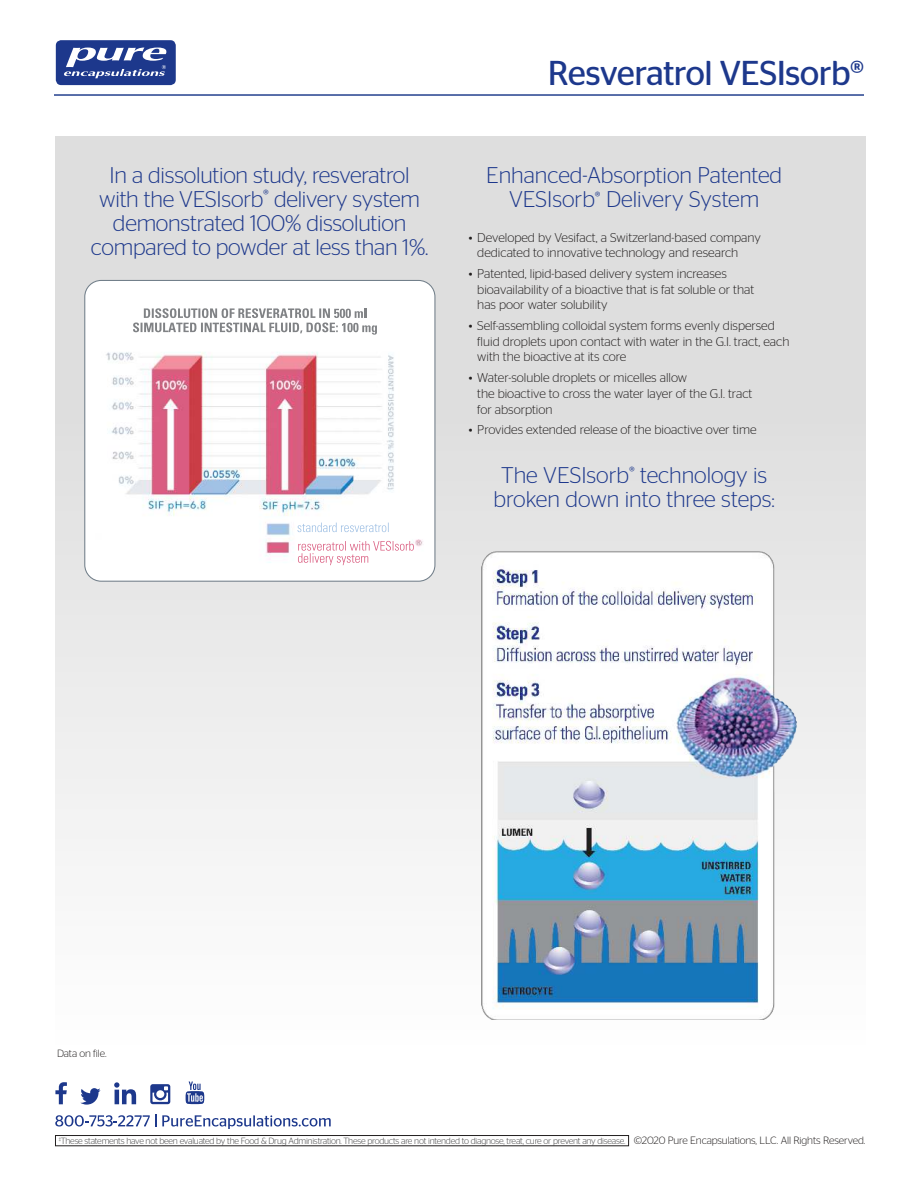
<style>
.page{position:relative;width:918px;height:1188px;background:#fff}
.page>*{position:absolute;margin:0;border:0;box-sizing:border-box;transform-origin:0 0}
.t1{font:34.5px "Stag Sans";letter-spacing:-.02em;color:#1d388c}
.t2{font:300 22.65px/24.2px "Stag Sans";letter-spacing:-.01em;color:#1d388c;text-align:center}
.t3{font:300 12.75px/15.6px "Stag Sans";color:#221f1f}
.t4{font:300 10.5px "Stag Sans";letter-spacing:-.01em;color:#221f1f}
.t5{font:300 9px "Stag Sans";letter-spacing:-.025em;color:#404041}
.s1{font-size:10.65px;color:#221f1f}
</style>
<div class="page">
<div style="left:55px;top:136px;width:810px;height:937px;background:linear-gradient(to bottom,#d7d7d7,#fdfdfd)"></div>
<img style="left:85px;top:280px;width:350px;height:301px">
<img style="left:302px;top:523px;width:87px;height:9px">
<img style="left:326px;top:541px;width:88px;height:10px">
<img style="left:298px;top:553px;width:70px;height:12px">
<img style="left:155px;top:308px;width:175px;height:10px">
<svg style="left:364px;top:308px;width:2px;height:10px"></svg>
<img style="left:133px;top:323px;width:202px;height:9px">
<img style="left:342px;top:323px;width:35px;height:12px">
<div style="left:84px;top:280px;width:351px;height:302px;border:1px solid #727f8a;border-radius:16px"></div>
<img style="left:481px;top:549px;width:329px;height:470px">
<div style="left:56px;top:40px;width:120px;height:45px;background:#1d388c;border-radius:5px"></div>
<svg style="left:64px;top:48px;width:103px;height:30px"></svg>
<hr style="left:54px;top:94px;width:810px;height:2px;background:#24408e">
<div style="left:55px;top:1135px;width:574px;height:11px;border:1px solid #221f1f"></div>
<svg style="left:162px;top:1115px;width:169px;height:14px"></svg>
<svg style="left:55px;top:1114px;width:101px;height:13px"></svg>
<svg style="left:55px;top:1082px;width:12px;height:22px"></svg>
<svg style="left:114px;top:1082px;width:22px;height:22px"></svg>
<svg style="left:150px;top:1084px;width:20px;height:20px"></svg>
<svg style="left:80px;top:1088px;width:21px;height:17px"></svg>
<svg style="left:186px;top:1082px;width:18px;height:22px"></svg>
<h1 class="t1" style="left:548px;top:53px;width:318px">Resveratrol VESIsorb®</h1>
<h2 class="t2" style="left:91px;top:164px;width:339px">In a dissolution study, resveratrol with the VESIsorb<sup>®</sup> delivery system demonstrated 100% dissolution compared to powder at less than 1%.</h2>
<h2 class="t2" style="left:486px;top:164px;width:298px">Enhanced-Absorption Patented<br>VESIsorb<sup>®</sup> Delivery System</h2>
<p class="t3" style="left:477px;top:230px;width:285px;text-indent:-9px">• Developed by Vesifact, a Switzerland-based company dedicated to innovative technology and research</p>
<p class="t3" style="left:477px;top:267px;width:278px;text-indent:-9px">• Patented, lipid-based delivery system increases bioavailability of a bioactive that is fat soluble or that has poor water solubility</p>
<p class="t3" style="left:477px;top:319px;width:314px;text-indent:-9px">• Self-assembling colloidal system forms evenly dispersed fluid droplets upon contact with water in the G.I. tract, each with the bioactive at its core</p>
<p class="t3" style="left:477px;top:371px;width:277px;text-indent:-9px">• Water-soluble droplets or micelles allow<br>the bioactive to cross the water layer of the G.I. tract for absorption</p>
<p class="t3" style="left:469px;top:423px;width:289px">• Provides extended release of the bioactive over time</p>
<h2 class="t2" style="left:494px;top:464px;width:283px">The VESIsorb<sup>®</sup> technology is broken down into three steps:</h2>
<p class="t4" style="left:57px;top:1049px;width:51px">Data on file.</p>
<p class="t5" style="left:59px;top:1137px;width:808px"><sup>‡</sup>These statements have not been evaluated by the Food &amp; Drug Administration. These products are not intended to diagnose, treat, cure or prevent any disease. <span class="s1">©2020 Pure Encapsulations, LLC. All Rights Reserved.</span></p>
</div>
